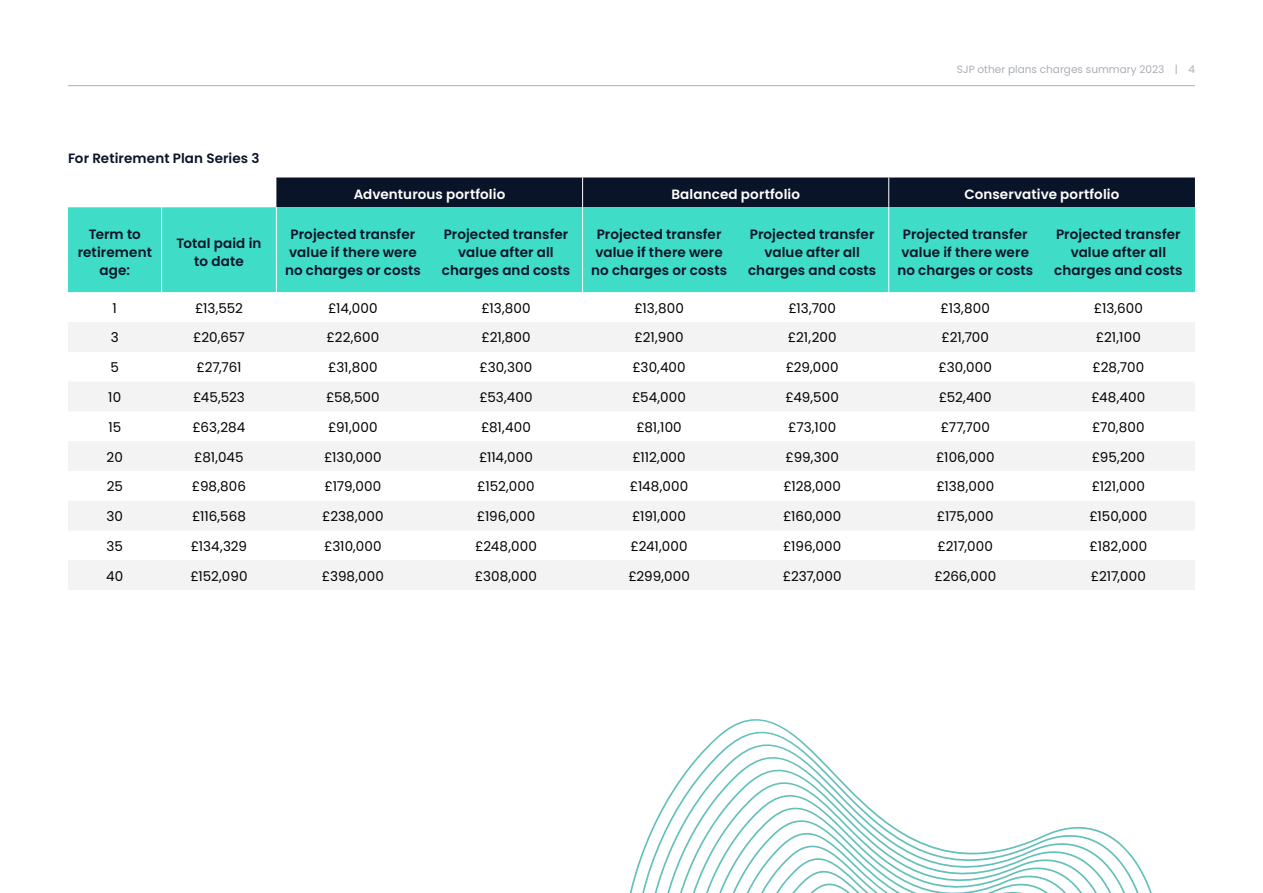
<style>
.page{position:relative;width:1263px;height:893px;background:#fff}
.page>*{position:absolute;margin:0;border:0;box-sizing:border-box;transform-origin:0 0}
.t1{font:13.5px "Poppins";letter-spacing:.005em;color:#000}
.t2{font:600 13.5px/18px "Poppins";letter-spacing:.01em;color:#0a1428;text-align:center}
.t3{font:600 13.5px "Poppins";letter-spacing:.01em;color:#fff}
.t4{font:10.5px "Poppins";color:#a9adb5}
</style>
<div class="page">
<hr style="left:68px;top:85px;width:1127px;height:1px;background:#a9adb5">
<div style="left:276px;top:177px;width:919px;height:30px;background:#0a1428"></div>
<div style="left:68px;top:207px;width:1127px;height:85px;background:#3fdcc8"></div>
<svg style="left:68px;top:322px;width:1127px;height:268px;fill:#f3f3f4"></svg>
<hr style="left:582px;top:177px;width:1px;height:30px;background:#fff">
<hr style="left:888px;top:177px;width:1px;height:30px;background:#fff">
<hr style="left:161px;top:207px;width:1px;height:85px;background:#fff">
<hr style="left:276px;top:207px;width:1px;height:85px;background:#fff">
<hr style="left:582px;top:207px;width:1px;height:85px;background:#fff">
<hr style="left:888px;top:207px;width:1px;height:85px;background:#fff">
<svg style="left:629px;top:719px;width:523px;height:174px"></svg>
<p class="t2" style="left:68px;top:149px;width:193px">For Retirement Plan Series 3</p>
<p class="t4" style="left:957px;top:64px;width:239px">SJP other plans charges summary 2023 | 4</p>
<p class="t3" style="left:354px;top:187px;width:153px">Adventurous portfolio</p>
<p class="t3" style="left:671px;top:187px;width:130px">Balanced portfolio</p>
<p class="t3" style="left:964px;top:187px;width:157px">Conservative portfolio</p>
<p class="t2" style="left:78px;top:225px;width:76px">Term to retirement age:</p>
<p class="t2" style="left:177px;top:234px;width:86px">Total paid in to date</p>
<p class="t2" style="left:285px;top:225px;width:137px">Projected transfer value if there were no charges or costs</p>
<p class="t2" style="left:442px;top:225px;width:130px">Projected transfer value after all charges and costs</p>
<p class="t2" style="left:591px;top:225px;width:137px">Projected transfer value if there were no charges or costs</p>
<p class="t2" style="left:748px;top:225px;width:130px">Projected transfer value after all charges and costs</p>
<p class="t2" style="left:897px;top:225px;width:137px">Projected transfer value if there were no charges or costs</p>
<p class="t2" style="left:1054px;top:225px;width:130px">Projected transfer value after all charges and costs</p>
<p class="t1" style="left:113px;top:300px;width:6px">1</p>
<p class="t1" style="left:195px;top:300px;width:49px">£13,552</p>
<p class="t1" style="left:328px;top:300px;width:51px">£14,000</p>
<p class="t1" style="left:481px;top:300px;width:51px">£13,800</p>
<p class="t1" style="left:634px;top:300px;width:51px">£13,800</p>
<p class="t1" style="left:788px;top:300px;width:49px">£13,700</p>
<p class="t1" style="left:941px;top:300px;width:51px">£13,800</p>
<p class="t1" style="left:1094px;top:300px;width:51px">£13,600</p>
<p class="t1" style="left:111px;top:330px;width:9px">3</p>
<p class="t1" style="left:193px;top:330px;width:53px">£20,657</p>
<p class="t1" style="left:327px;top:330px;width:54px">£22,600</p>
<p class="t1" style="left:481px;top:330px;width:51px">£21,800</p>
<p class="t1" style="left:634px;top:330px;width:51px">£21,900</p>
<p class="t1" style="left:788px;top:330px;width:50px">£21,200</p>
<p class="t1" style="left:941px;top:330px;width:49px">£21,700</p>
<p class="t1" style="left:1096px;top:330px;width:46px">£21,100</p>
<p class="t1" style="left:111px;top:360px;width:10px">5</p>
<p class="t1" style="left:197px;top:360px;width:46px">£27,761</p>
<p class="t1" style="left:328px;top:360px;width:51px">£31,800</p>
<p class="t1" style="left:480px;top:360px;width:54px">£30,300</p>
<p class="t1" style="left:632px;top:360px;width:55px">£30,400</p>
<p class="t1" style="left:786px;top:360px;width:55px">£29,000</p>
<p class="t1" style="left:939px;top:360px;width:55px">£30,000</p>
<p class="t1" style="left:1092px;top:360px;width:53px">£28,700</p>
<p class="t1" style="left:108px;top:389px;width:14px">10</p>
<p class="t1" style="left:193px;top:389px;width:53px">£45,523</p>
<p class="t1" style="left:326px;top:389px;width:55px">£58,500</p>
<p class="t1" style="left:479px;top:389px;width:55px">£53,400</p>
<p class="t1" style="left:632px;top:389px;width:55px">£54,000</p>
<p class="t1" style="left:785px;top:389px;width:55px">£49,500</p>
<p class="t1" style="left:939px;top:389px;width:54px">£52,400</p>
<p class="t1" style="left:1091px;top:389px;width:55px">£48,400</p>
<p class="t1" style="left:108px;top:419px;width:14px">15</p>
<p class="t1" style="left:193px;top:419px;width:54px">£63,284</p>
<p class="t1" style="left:328px;top:419px;width:51px">£91,000</p>
<p class="t1" style="left:481px;top:419px;width:51px">£81,400</p>
<p class="t1" style="left:636px;top:419px;width:47px">£81,100</p>
<p class="t1" style="left:788px;top:419px;width:49px">£73,100</p>
<p class="t1" style="left:941px;top:419px;width:51px">£77,700</p>
<p class="t1" style="left:1092px;top:419px;width:54px">£70,800</p>
<p class="t1" style="left:107px;top:449px;width:18px">20</p>
<p class="t1" style="left:194px;top:449px;width:51px">£81,045</p>
<p class="t1" style="left:324px;top:449px;width:59px">£130,000</p>
<p class="t1" style="left:479px;top:449px;width:55px">£114,000</p>
<p class="t1" style="left:632px;top:449px;width:55px">£112,000</p>
<p class="t1" style="left:785px;top:449px;width:55px">£99,300</p>
<p class="t1" style="left:936px;top:449px;width:60px">£106,000</p>
<p class="t1" style="left:1092px;top:449px;width:55px">£95,200</p>
<p class="t1" style="left:107px;top:479px;width:18px">25</p>
<p class="t1" style="left:192px;top:479px;width:56px">£98,806</p>
<p class="t1" style="left:325px;top:479px;width:58px">£179,000</p>
<p class="t1" style="left:477px;top:479px;width:59px">£152,000</p>
<p class="t1" style="left:630px;top:479px;width:60px">£148,000</p>
<p class="t1" style="left:783px;top:479px;width:59px">£128,000</p>
<p class="t1" style="left:936px;top:479px;width:59px">£138,000</p>
<p class="t1" style="left:1092px;top:479px;width:55px">£121,000</p>
<p class="t1" style="left:107px;top:509px;width:18px">30</p>
<p class="t1" style="left:192px;top:509px;width:55px">£116,568</p>
<p class="t1" style="left:322px;top:509px;width:63px">£238,000</p>
<p class="t1" style="left:477px;top:509px;width:60px">£196,000</p>
<p class="t1" style="left:632px;top:509px;width:55px">£191,000</p>
<p class="t1" style="left:783px;top:509px;width:60px">£160,000</p>
<p class="t1" style="left:937px;top:509px;width:58px">£175,000</p>
<p class="t1" style="left:1089px;top:509px;width:59px">£150,000</p>
<p class="t1" style="left:107px;top:538px;width:18px">35</p>
<p class="t1" style="left:191px;top:538px;width:58px">£134,329</p>
<p class="t1" style="left:324px;top:538px;width:59px">£310,000</p>
<p class="t1" style="left:475px;top:538px;width:63px">£248,000</p>
<p class="t1" style="left:630px;top:538px;width:59px">£241,000</p>
<p class="t1" style="left:783px;top:538px;width:60px">£196,000</p>
<p class="t1" style="left:938px;top:538px;width:57px">£217,000</p>
<p class="t1" style="left:1089px;top:538px;width:59px">£182,000</p>
<p class="t1" style="left:106px;top:568px;width:19px">40</p>
<p class="t1" style="left:190px;top:568px;width:59px">£152,090</p>
<p class="t1" style="left:322px;top:568px;width:63px">£398,000</p>
<p class="t1" style="left:475px;top:568px;width:64px">£308,000</p>
<p class="t1" style="left:628px;top:568px;width:63px">£299,000</p>
<p class="t1" style="left:783px;top:568px;width:60px">£237,000</p>
<p class="t1" style="left:934px;top:568px;width:63px">£266,000</p>
<p class="t1" style="left:1091px;top:568px;width:57px">£217,000</p>
</div>
